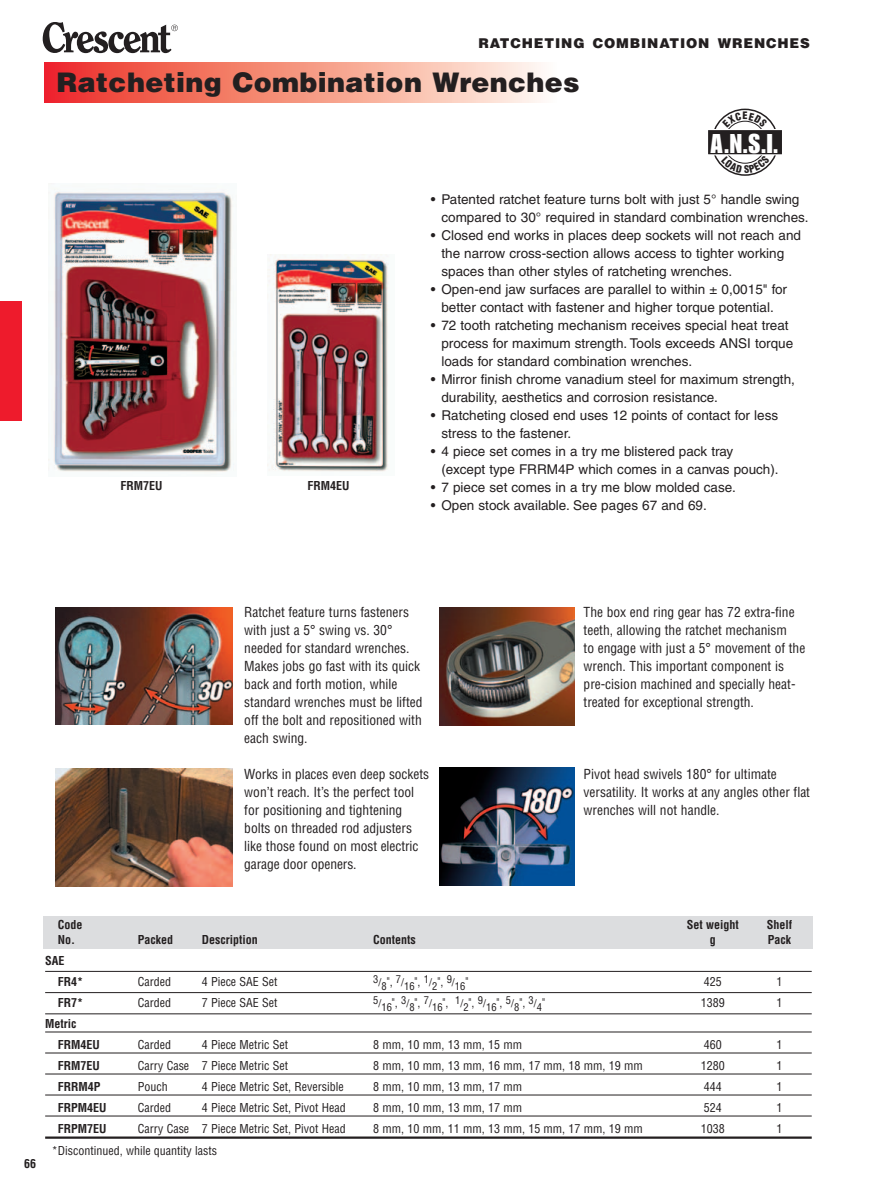
<style>
.page{position:relative;width:893px;height:1191px;background:#fff}
.page>*{position:absolute;margin:0;border:0;box-sizing:border-box;transform-origin:0 0}
.t1{font:900 27px "Helvetica";letter-spacing:.015em;color:#231f20}
.t2{font:26.55px "Impact";color:#fff}
.t3{font:13.5px/18px "Helvetica";color:#231f20}
.t4{font:condensed 13.5px/18px "Helvetica";color:#231f20}
.t5{font:900 13.5px "Helvetica";letter-spacing:.06em;color:#231f20}
.t6{font:condensed 12px "Helvetica";color:#231f20}
.t7{font:700 condensed 12px/21px "Helvetica";color:#231f20}
.t8{font:condensed 10.5px "Helvetica";color:#231f20}
.s1{font-size:12px}
</style>
<div class="page">
<svg style="left:44px;top:62px;width:497px;height:41px;background:#f59282"></svg>
<svg style="left:43px;top:22px;width:135px;height:31px"></svg>
<div style="left:0;top:301px;width:21px;height:119px;background:#ee1b2c"></div>
<img style="left:49px;top:189px;width:185px;height:283px">
<img style="left:268px;top:255px;width:121px;height:217px">
<img style="left:440px;top:607px;width:135px;height:118px">
<img style="left:440px;top:767px;width:135px;height:119px">
<img style="left:55px;top:607px;width:177px;height:118px">
<img style="left:55px;top:769px;width:177px;height:118px">
<div style="left:44px;top:916px;width:769px;height:33px;background:#dcdddf"></div>
<hr style="left:45px;top:971px;width:767px;height:1px;background:#231f20">
<hr style="left:45px;top:992px;width:767px;height:1px;background:#231f20">
<hr style="left:45px;top:1013px;width:767px;height:1px;background:#231f20">
<hr style="left:45px;top:1031px;width:767px;height:1px;background:#231f20">
<hr style="left:45px;top:1052px;width:767px;height:1px;background:#231f20">
<hr style="left:45px;top:1073px;width:767px;height:1px;background:#231f20">
<hr style="left:45px;top:1094px;width:767px;height:1px;background:#231f20">
<hr style="left:45px;top:1115px;width:767px;height:1px;background:#231f20">
<hr style="left:45px;top:1136px;width:767px;height:2px;background:#231f20">
<svg style="left:711px;top:109px;width:68px;height:67px"></svg>
<div style="left:724px;top:121px;width:42px;height:43px;background:#fff;border:1px solid #231f20;border-radius:50%"></div>
<div style="left:707px;top:129px;width:76px;height:26px;background:#231f20;border:1px solid #fff"></div>
<svg style="left:722px;top:112px;width:46px;height:15px"></svg>
<svg style="left:721px;top:155px;width:49px;height:18px"></svg>
<p class="t5" style="left:478px;top:38px;width:333px">RATCHETING COMBINATION WRENCHES</p>
<p class="t1" style="left:57px;top:72px;width:525px">Ratcheting Combination Wrenches</p>
<p class="t7" style="left:120px;top:476px;width:43px">FRM7EU</p>
<p class="t7" style="left:308px;top:476px;width:43px">FRM4EU</p>
<p class="t2" style="left:710px;top:134px;width:70px">A.N.S.I.</p>
<p class="t3" style="left:441px;top:191px;width:369px;text-indent:-11px">• Patented ratchet feature turns bolt with just 5° handle swing compared to 30° required in standard combination wrenches.</p>
<p class="t3" style="left:441px;top:227px;width:361px;text-indent:-11px">• Closed end works in places deep sockets will not reach and the narrow cross-section allows access to tighter working spaces than other styles of ratcheting wrenches.</p>
<p class="t3" style="left:431px;top:281px;width:358px;text-align:center">• Open-end jaw surfaces are parallel to within ± 0,0015" for better contact with fastener and higher torque potential.</p>
<p class="t3" style="left:441px;top:317px;width:353px;text-indent:-11px">• 72 tooth ratcheting mechanism receives special heat treat process for maximum strength. Tools exceeds ANSI torque loads for standard combination wrenches.</p>
<p class="t3" style="left:441px;top:371px;width:355px;text-indent:-11px">• Mirror finish chrome vanadium steel for maximum strength, durability, aesthetics and corrosion resistance.</p>
<p class="t3" style="left:441px;top:407px;width:338px;text-indent:-11px">• Ratcheting closed end uses 12 points of contact for less stress to the fastener.</p>
<p class="t3" style="left:441px;top:443px;width:339px;text-indent:-11px">• 4 piece set comes in a try me blistered pack tray (except type FRRM4P which comes in a canvas pouch).</p>
<p class="t3" style="left:431px;top:479px;width:307px">• 7 piece set comes in a try me blow molded case.</p>
<p class="t3" style="left:431px;top:497px;width:277px">• Open stock available. See pages 67 and 69.</p>
<p class="t4" style="left:244px;top:604px;width:180px">Ratchet feature turns fasteners with just a 5° swing vs. 30° needed for standard wrenches.<br>Makes jobs go fast with its quick back and forth motion, while standard wrenches must be lifted off the bolt and repositioned with each swing.</p>
<p class="t4" style="left:244px;top:766px;width:186px">Works in places even deep sockets won’t reach. It’s the perfect tool for positioning and tightening bolts on threaded rod adjusters like those found on most electric garage door openers.</p>
<p class="t4" style="left:584px;top:604px;width:223px">The box end ring gear has 72 extra-fine teeth, allowing the ratchet mechanism<br>to engage with just a 5° movement of the wrench. This important component is pre-cision machined and specially heat&shy;treated for exceptional strength.</p>
<p class="t4" style="left:584px;top:766px;width:228px">Pivot head swivels 180° for ultimate versatility. It works at any angles other flat wrenches will not handle.</p>
<p class="t7" style="left:24px;top:1154px;width:13px">66</p>
<p class="t7" style="left:58px;top:915px;width:26px">Code</p>
<p class="t7" style="left:687px;top:915px;width:53px">Set weight</p>
<p class="t7" style="left:767px;top:915px;width:27px">Shelf</p>
<p class="t7" style="left:58px;top:930px;width:19px">No.</p>
<p class="t7" style="left:138px;top:930px;width:37px">Packed</p>
<p class="t7" style="left:202px;top:930px;width:57px">Description</p>
<p class="t7" style="left:373px;top:930px;width:44px">Contents</p>
<p class="t7" style="left:710px;top:930px;width:7px">g</p>
<p class="t7" style="left:768px;top:930px;width:25px">Pack</p>
<p class="t7" style="left:58px;top:951px;width:27px;text-indent:-13px">SAE<br>FR4*</p>
<p class="t6" style="left:138px;top:977px;width:35px">Carded</p>
<p class="t6" style="left:202px;top:977px;width:77px">4 Piece SAE Set</p>
<p class="t8" style="left:373px;top:978px;width:97px">3/8<span class="s1">",</span> 7/16<span class="s1">",</span> 1/2<span class="s1">",</span> 9/16<span class="s1">"</span></p>
<p class="t6" style="left:704px;top:977px;width:19px">425</p>
<p class="t6" style="left:776px;top:977px;width:7px">1</p>
<p class="t7" style="left:58px;top:993px;width:27px">FR7*</p>
<p class="t6" style="left:138px;top:998px;width:35px">Carded</p>
<p class="t6" style="left:202px;top:998px;width:77px">7 Piece SAE Set</p>
<p class="t8" style="left:373px;top:999px;width:173px">5/16<span class="s1">",</span> 3/8<span class="s1">",</span> 7/16<span class="s1">",</span> 1/2<span class="s1">",</span> 9/16<span class="s1">",</span> 5/8<span class="s1">",</span> 3/4<span class="s1">"</span></p>
<p class="t6" style="left:701px;top:998px;width:25px">1389</p>
<p class="t6" style="left:776px;top:998px;width:7px">1</p>
<p class="t7" style="left:58px;top:1014px;width:43px;text-indent:-13px">Metric<br>FRM4EU</p>
<p class="t6" style="left:138px;top:1040px;width:35px">Carded</p>
<p class="t6" style="left:202px;top:1040px;width:88px">4 Piece Metric Set</p>
<p class="t6" style="left:373px;top:1040px;width:150px">8 mm, 10 mm, 13 mm, 15 mm</p>
<p class="t6" style="left:704px;top:1040px;width:19px">460</p>
<p class="t6" style="left:776px;top:1040px;width:7px">1</p>
<p class="t7" style="left:58px;top:1056px;width:43px">FRM7EU</p>
<p class="t6" style="left:138px;top:1061px;width:152px">Carry Case 7 Piece Metric Set</p>
<p class="t6" style="left:373px;top:1061px;width:271px">8 mm, 10 mm, 13 mm, 16 mm, 17 mm, 18 mm, 19 mm</p>
<p class="t6" style="left:701px;top:1061px;width:25px">1280</p>
<p class="t6" style="left:776px;top:1061px;width:7px">1</p>
<p class="t7" style="left:58px;top:1077px;width:44px">FRRM4P</p>
<p class="t6" style="left:138px;top:1082px;width:31px">Pouch</p>
<p class="t6" style="left:202px;top:1082px;width:144px">4 Piece Metric Set, Reversible</p>
<p class="t6" style="left:373px;top:1082px;width:150px">8 mm, 10 mm, 13 mm, 17 mm</p>
<p class="t6" style="left:704px;top:1082px;width:19px">444</p>
<p class="t6" style="left:776px;top:1082px;width:7px">1</p>
<p class="t7" style="left:58px;top:1098px;width:50px">FRPM4EU</p>
<p class="t6" style="left:138px;top:1103px;width:35px">Carded</p>
<p class="t6" style="left:202px;top:1103px;width:146px">4 Piece Metric Set, Pivot Head</p>
<p class="t6" style="left:373px;top:1103px;width:150px">8 mm, 10 mm, 13 mm, 17 mm</p>
<p class="t6" style="left:704px;top:1103px;width:19px">524</p>
<p class="t6" style="left:776px;top:1103px;width:7px">1</p>
<p class="t7" style="left:58px;top:1119px;width:50px">FRPM7EU</p>
<p class="t6" style="left:138px;top:1124px;width:209px">Carry Case 7 Piece Metric Set, Pivot Head</p>
<p class="t6" style="left:373px;top:1124px;width:271px">8 mm, 10 mm, 11 mm, 13 mm, 15 mm, 17 mm, 19 mm</p>
<p class="t6" style="left:701px;top:1124px;width:25px">1038</p>
<p class="t6" style="left:776px;top:1124px;width:7px">1</p>
<p class="t6" style="left:52px;top:1145px;width:167px">*Discontinued, while quantity lasts</p>
</div>
